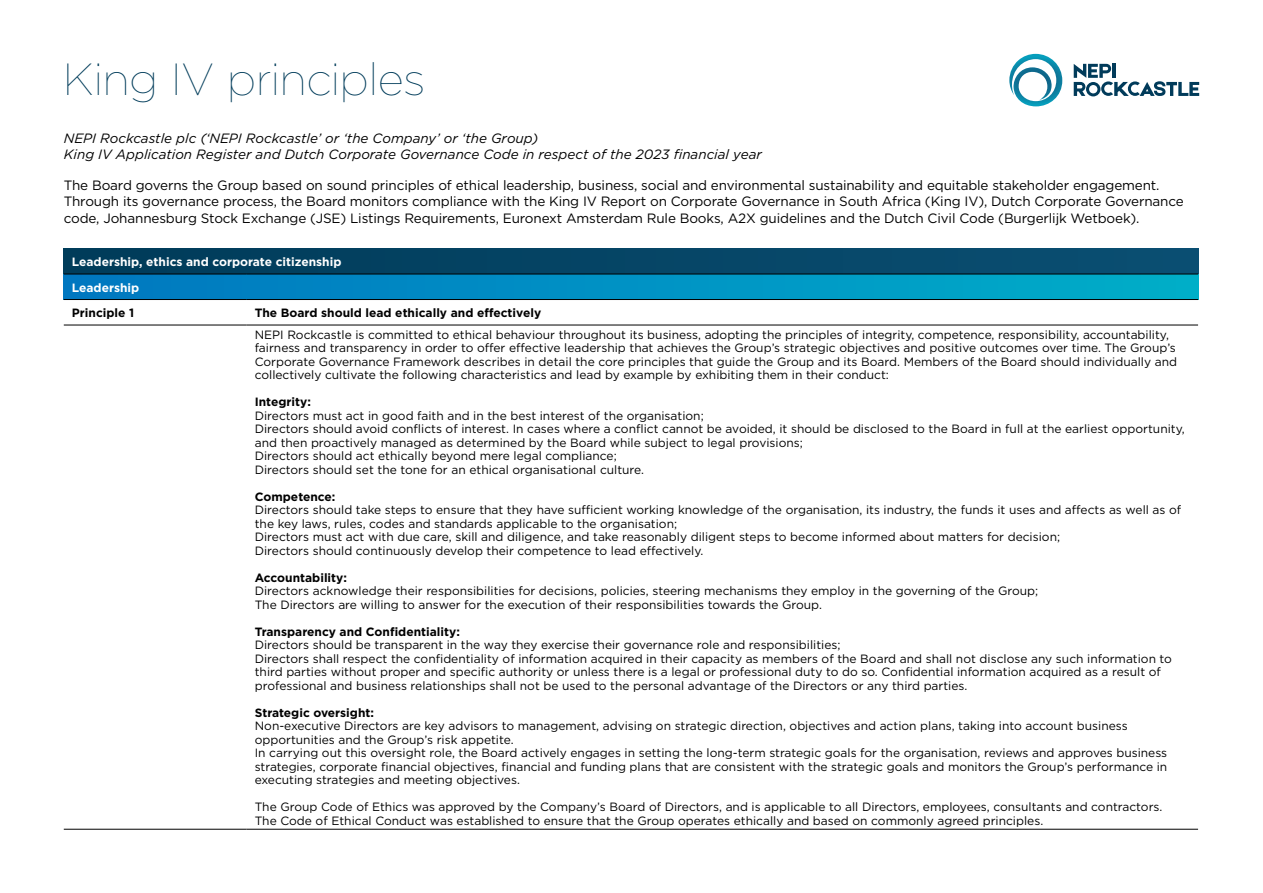
<style>
.page{position:relative;width:1263px;height:893px;background:#fff}
.page>*{position:absolute;margin:0;border:0;box-sizing:border-box;transform-origin:0 0}
.t1{font:100 45px "Gotham";letter-spacing:-.015em;color:#003c5a}
.t2{font:13.5px/16.2px "Gotham";letter-spacing:-.01em;color:#000}
.t3{font:italic 13.5px/16.2px "Gotham";color:#000}
.t4{font:12px/13.5px "Gotham";color:#000}
.t5{font:700 12px "Gotham";color:#000}
.t6{font:700 12px/25.5px "Gotham";color:#fff}
</style>
<div class="page">
<div style="left:64px;top:248px;width:1134px;height:26px;background:#064566"></div>
<div style="left:64px;top:274px;width:1134px;height:25px;background:linear-gradient(to right,#0077c0,#00aec8)"></div>
<hr style="left:64px;top:274px;width:183px;height:1px;background:#000">
<hr style="left:247px;top:274px;width:951px;height:1px;background:#000">
<hr style="left:64px;top:299px;width:183px;height:1px;background:#000">
<hr style="left:247px;top:299px;width:951px;height:1px;background:#000">
<hr style="left:64px;top:325px;width:183px;height:1px;background:#000">
<hr style="left:247px;top:325px;width:951px;height:1px;background:#000">
<hr style="left:64px;top:829px;width:183px;height:1px;background:#000">
<hr style="left:247px;top:829px;width:951px;height:1px;background:#000">
<svg style="left:1009px;top:54px;width:53px;height:52px"></svg>
<svg style="left:1074px;top:64px;width:125px;height:32px"></svg>
<h1 class="t1" style="left:63px;top:51px;width:364px">King IV principles</h1>
<p class="t3" style="left:64px;top:130px;width:700px">NEPI Rockcastle plc (‘NEPI Rockcastle’ or ‘the Company’ or ‘the Group)<br>King IV Application Register and Dutch Corporate Governance Code in respect of the 2023 financial year</p>
<p class="t2" style="left:64px;top:177px;width:1121px">The Board governs the Group based on sound principles of ethical leadership, business, social and environmental sustainability and equitable stakeholder engagement.<br>Through its governance process, the Board monitors compliance with the King IV Report on Corporate Governance in South Africa (King IV), Dutch Corporate Governance code, Johannesburg Stock Exchange (JSE) Listings Requirements, Euronext Amsterdam Rule Books, A2X guidelines and the Dutch Civil Code (Burgerlijk Wetboek).</p>
<p class="t6" style="left:72px;top:249px;width:271px">Leadership, ethics and corporate citizenship<br>Leadership</p>
<p class="t5" style="left:72px;top:305px;width:64px">Principle 1</p>
<p class="t5" style="left:255px;top:305px;width:288px">The Board should lead ethically and effectively</p>
<p class="t4" style="left:255px;top:328px;width:924px">NEPI Rockcastle is committed to ethical behaviour throughout its business, adopting the principles of integrity, competence, responsibility, accountability, fairness and transparency in order to offer effective leadership that achieves the Group’s strategic objectives and positive outcomes over time. The Group’s Corporate Governance Framework describes in detail the core principles that guide the Group and its Board. Members of the Board should individually and collectively cultivate the following characteristics and lead by example by exhibiting them in their conduct:</p>
<p class="t5" style="left:255px;top:394px;width:58px">Integrity:</p>
<p class="t4" style="left:255px;top:409px;width:931px">Directors must act in good faith and in the best interest of the organisation;<br>Directors should avoid conflicts of interest. In cases where a conflict cannot be avoided, it should be disclosed to the Board in full at the earliest opportunity, and then proactively managed as determined by the Board while subject to legal provisions;<br>Directors should act ethically beyond mere legal compliance;<br>Directors should set the tone for an ethical organisational culture.</p>
<p class="t5" style="left:255px;top:489px;width:82px">Competence:</p>
<p class="t4" style="left:255px;top:503px;width:928px">Directors should take steps to ensure that they have sufficient working knowledge of the organisation, its industry, the funds it uses and affects as well as of the key laws, rules, codes and standards applicable to the organisation;<br>Directors must act with due care, skill and diligence, and take reasonably diligent steps to become informed about matters for decision;<br>Directors should continuously develop their competence to lead effectively.</p>
<p class="t5" style="left:255px;top:570px;width:94px">Accountability:</p>
<p class="t4" style="left:255px;top:584px;width:785px">Directors acknowledge their responsibilities for decisions, policies, steering mechanisms they employ in the governing of the Group;<br>The Directors are willing to answer for the execution of their responsibilities towards the Group.</p>
<p class="t5" style="left:255px;top:624px;width:207px">Transparency and Confidentiality:</p>
<p class="t4" style="left:255px;top:638px;width:919px">Directors should be transparent in the way they exercise their governance role and responsibilities;<br>Directors shall respect the confidentiality of information acquired in their capacity as members of the Board and shall not disclose any such information to third parties without proper and specific authority or unless there is a legal or professional duty to do so. Confidential information acquired as a result of professional and business relationships shall not be used to the personal advantage of the Directors or any third parties.</p>
<p class="t5" style="left:255px;top:705px;width:121px">Strategic oversight:</p>
<p class="t4" style="left:255px;top:719px;width:914px">Non-executive Directors are key advisors to management, advising on strategic direction, objectives and action plans, taking into account business opportunities and the Group’s risk appetite.<br>In carrying out this oversight role, the Board actively engages in setting the long-term strategic goals for the organisation, reviews and approves business strategies, corporate financial objectives, financial and funding plans that are consistent with the strategic goals and monitors the Group’s performance in executing strategies and meeting objectives.</p>
<p class="t4" style="left:255px;top:800px;width:909px">The Group Code of Ethics was approved by the Company’s Board of Directors, and is applicable to all Directors, employees, consultants and contractors.<br>The Code of Ethical Conduct was established to ensure that the Group operates ethically and based on commonly agreed principles.</p>
</div>
